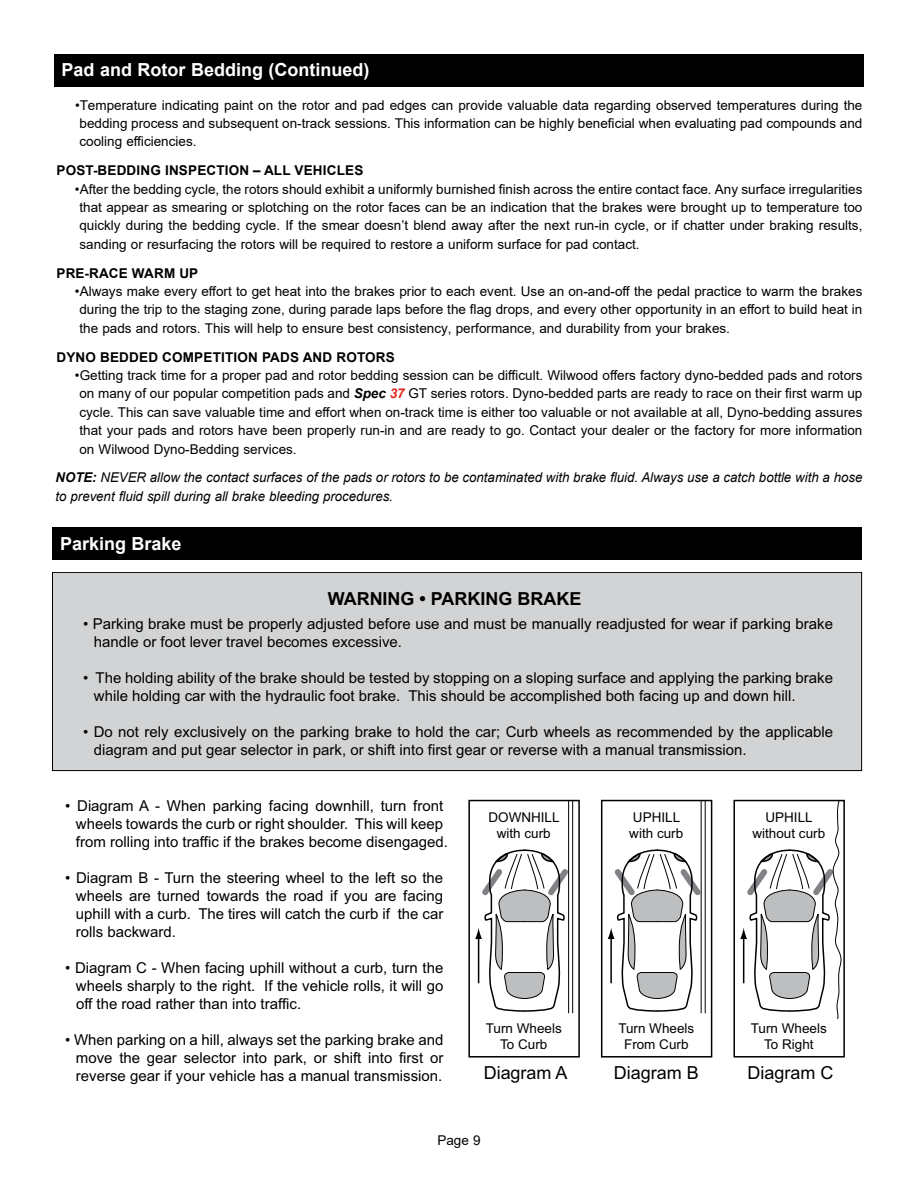
<style>
.page{position:relative;width:918px;height:1188px;background:#fff}
.page>*{position:absolute;margin:0;border:0;box-sizing:border-box;transform-origin:0 0}
.t1{font:700 18px "Arial";color:#fff}
.t2{font:18px "Arial";color:#000}
.t3{font:700 18px "Arial";color:#000}
.t4{font:15px/18px "Arial";color:#000}
.t5{font:13.5px/18.3px "Arial";color:#000;text-align:center}
.t6{font:italic 13.5px/18.3px "Arial";color:#000}
.t7{font:700 13.5px "Arial";letter-spacing:.015em;color:#000}
.s1{font-weight:700;font-style:italic}
.s2{font-weight:700;font-style:italic;color:#e0251c}
.s3{font-weight:700}
</style>
<div class="page">
<div style="left:54px;top:54px;width:810px;height:32px;background:#000"></div>
<div style="left:52px;top:527px;width:810px;height:33px;background:#000"></div>
<div style="left:52px;top:572px;width:810px;height:199px;background:#d1d3d4"></div>
<div style="left:52px;top:572px;width:810px;height:199px;border:1px solid #000"></div>
<hr style="left:568px;top:801px;width:1px;height:212px;background:#000">
<hr style="left:572px;top:801px;width:1px;height:212px;background:#000">
<svg style="left:475px;top:849px;width:98px;height:165px"></svg>
<div style="left:468px;top:800px;width:112px;height:258px;border:1px solid #000"></div>
<hr style="left:701px;top:801px;width:1px;height:212px;background:#000">
<hr style="left:705px;top:801px;width:1px;height:212px;background:#000">
<svg style="left:608px;top:849px;width:98px;height:165px"></svg>
<div style="left:601px;top:800px;width:111px;height:258px;border:1px solid #000"></div>
<div style="left:733px;top:800px;width:112px;height:258px;border:1px solid #000"></div>
<svg style="left:740px;top:800px;width:102px;height:219px"></svg>
<h1 class="t1" style="left:62px;top:57px;width:309px">Pad and Rotor Bedding (Continued)</h1>
<p class="t5" style="left:79px;top:96px;width:784px;text-align:justify;text-indent:-4px">•Temperature indicating paint on the rotor and pad edges can provide valuable data regarding observed temperatures during the bedding process and subsequent on-track sessions. This information can be highly beneficial when evaluating pad compounds and cooling efficiencies.</p>
<p class="t7" style="left:56px;top:161px;width:308px">POST-BEDDING INSPECTION – ALL VEHICLES</p>
<p class="t5" style="left:79px;top:180px;width:784px;text-align:justify;text-indent:-4px">•After the bedding cycle, the rotors should exhibit a uniformly burnished finish across the entire contact face. Any surface irregularities that appear as smearing or splotching on the rotor faces can be an indication that the brakes were brought up to temperature too quickly during the bedding cycle. If the smear doesn’t blend away after the next run-in cycle, or if chatter under braking results, sanding or resurfacing the rotors will be required to restore a uniform surface for pad contact.</p>
<p class="t7" style="left:56px;top:263px;width:143px">PRE-RACE WARM UP</p>
<p class="t5" style="left:79px;top:282px;width:784px;text-align:justify;text-indent:-4px">•Always make every effort to get heat into the brakes prior to each event. Use an on-and-off the pedal practice to warm the brakes during the trip to the staging zone, during parade laps before the flag drops, and every other opportunity in an effort to build heat in the pads and rotors. This will help to ensure best consistency, performance, and durability from your brakes.</p>
<p class="t7" style="left:56px;top:347px;width:340px">DYNO BEDDED COMPETITION PADS AND ROTORS</p>
<p class="t5" style="left:79px;top:366px;width:785px;text-align:justify;text-indent:-4px">•Getting track time for a proper pad and rotor bedding session can be difficult. Wilwood offers factory dyno-bedded pads and rotors on many of our popular competition pads and <span class="s1">Spec</span> <span class="s2">37</span> GT series rotors. Dyno-bedded parts are ready to race on their first warm up cycle. This can save valuable time and effort when on-track time is either too valuable or not available at all, Dyno-bedding assures that your pads and rotors have been properly run-in and are ready to go. Contact your dealer or the factory for more information on Wilwood Dyno-Bedding services.</p>
<p class="t6" style="left:56px;top:469px;width:808px"><span class="s3">NOTE:</span> NEVER allow the contact surfaces of the pads or rotors to be contaminated with brake fluid. Always use a catch bottle with a hose to prevent fluid spill during all brake bleeding procedures.</p>
<h1 class="t1" style="left:60px;top:530px;width:123px">Parking Brake</h1>
<h1 class="t3" style="left:328px;top:586px;width:255px">WARNING • PARKING BRAKE</h1>
<p class="t4" style="left:94px;top:615px;width:741px;text-indent:-11px">• Parking brake must be properly adjusted before use and must be manually readjusted for wear if parking brake handle or foot lever travel becomes excessive.</p>
<p class="t4" style="left:94px;top:669px;width:741px;text-indent:-11px">• The holding ability of the brake should be tested by stopping on a sloping surface and applying the parking brake while holding car with the hydraulic foot brake. This should be accomplished both facing up and down hill.</p>
<p class="t4" style="left:94px;top:723px;width:741px;text-indent:-11px">• Do not rely exclusively on the parking brake to hold the car; Curb wheels as recommended by the applicable diagram and put gear selector in park, or shift into first gear or reverse with a manual transmission.</p>
<p class="t4" style="left:76px;top:797px;width:374px;text-indent:-11px">• Diagram A - When parking facing downhill, turn front wheels towards the curb or right shoulder. This will keep from rolling into traffic if the brakes become disengaged.</p>
<p class="t4" style="left:76px;top:869px;width:369px;text-align:justify;text-indent:-11px">• Diagram B - Turn the steering wheel to the left so the wheels are turned towards the road if you are facing uphill with a curb. The tires will catch the curb if the car rolls backward.</p>
<p class="t4" style="left:76px;top:959px;width:369px;text-align:justify;text-indent:-11px">• Diagram C - When facing uphill without a curb, turn the wheels sharply to the right. If the vehicle rolls, it will go off the road rather than into traffic.</p>
<p class="t4" style="left:76px;top:1031px;width:369px;text-align:justify;text-indent:-11px">• When parking on a hill, always set the parking brake and move the gear selector into park, or shift into first or reverse gear if your vehicle has a manual transmission.</p>
<p class="t5" style="left:488px;top:809px;width:73px;line-height:16.2px">DOWNHILL with curb</p>
<p class="t5" style="left:486px;top:1020px;width:77px;line-height:16.2px">Turn Wheels<br>To Curb</p>
<h1 class="t2" style="left:484px;top:1061px;width:85px">Diagram A</h1>
<p class="t5" style="left:437px;top:1131px;width:45px">Page 9</p>
<p class="t5" style="left:629px;top:809px;width:55px;line-height:16.2px;text-align:left">UPHILL with curb</p>
<p class="t5" style="left:618px;top:1020px;width:77px;line-height:16.2px">Turn Wheels<br>From Curb</p>
<h1 class="t2" style="left:614px;top:1061px;width:86px">Diagram B</h1>
<p class="t5" style="left:752px;top:809px;width:74px;line-height:16.2px">UPHILL without curb</p>
<p class="t5" style="left:751px;top:1020px;width:77px;line-height:16.2px">Turn Wheels<br>To Right</p>
<h1 class="t2" style="left:747px;top:1061px;width:87px">Diagram C</h1>
</div>
